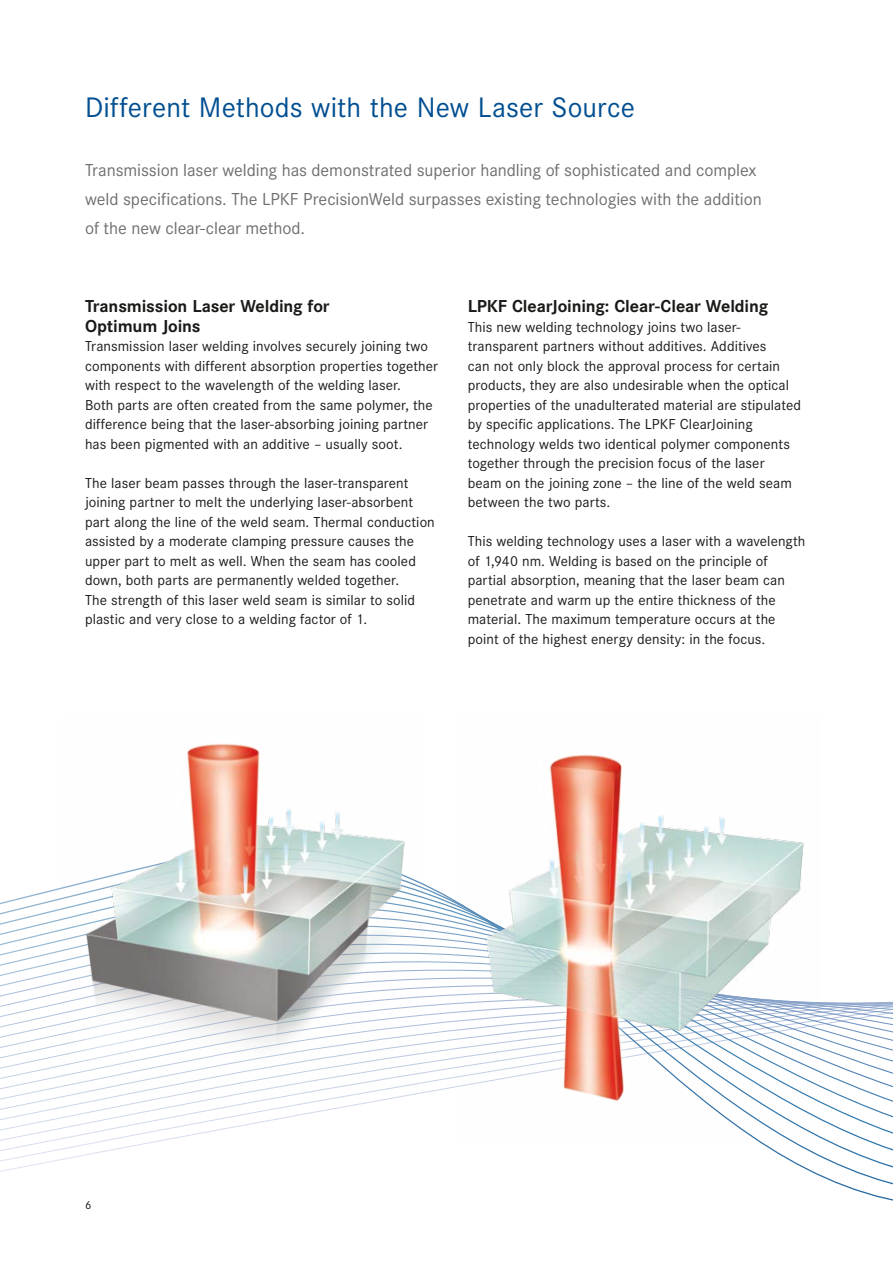
<style>
.page{position:relative;width:893px;height:1263px;background:#fff}
.page>*{position:absolute;margin:0;border:0;box-sizing:border-box;transform-origin:0 0}
.t1{font:29.25px "Corporate S";letter-spacing:.005em;color:#004e91}
.t2{font:18px/29.2px "Corporate S";letter-spacing:-.005em;color:#6f6f6e}
.t3{font:700 18px/19.5px "Corporate S";letter-spacing:-.01em;color:#1a1a18}
.t4{font:15px/19.5px "Corporate S";letter-spacing:.005em;color:#1a1a18}
.t5{font:12px "Corporate S";color:#1a1a18}
</style>
<div class="page">
<svg style="left:0;top:882px;width:893px;height:319px"></svg>
<img style="left:62px;top:743px;width:358px;height:351px">
<img style="left:458px;top:754px;width:361px;height:388px">
<h1 class="t1" style="left:85px;top:91px;width:551px">Different Methods with the New Laser Source</h1>
<p class="t2" style="left:85px;top:155px;width:678px">Transmission laser welding has demonstrated superior handling of sophisticated and complex weld specifications. The LPKF PrecisionWeld surpasses existing technologies with the addition of the new clear-clear method.</p>
<p class="t3" style="left:85px;top:297px;width:246px">Transmission Laser Welding for<br>Optimum Joins</p>
<p class="t4" style="left:85px;top:336px;width:354px">Transmission laser welding involves securely joining two components with different absorption properties together with respect to the wavelength of the welding laser.<br>Both parts are often created from the same polymer, the difference being that the laser-absorbing joining partner has been pigmented with an additive – usually soot.</p>
<p class="t4" style="left:85px;top:473px;width:351px">The laser beam passes through the laser-transparent joining partner to melt the underlying laser-absorbent part along the line of the weld seam. Thermal conduction assisted by a moderate clamping pressure causes the upper part to melt as well. When the seam has cooled down, both parts are permanently welded together.<br>The strength of this laser weld seam is similar to solid plastic and very close to a welding factor of 1.</p>
<p class="t3" style="left:468px;top:297px;width:302px">LPKF ClearJoining: Clear-Clear Welding</p>
<p class="t4" style="left:468px;top:317px;width:335px">This new welding technology joins two laser&shy;transparent partners without additives. Additives<br>can not only block the approval process for certain products, they are also undesirable when the optical properties of the unadulterated material are stipulated by specific applications. The LPKF ClearJoining technology welds two identical polymer components together through the precision focus of the laser beam on the joining zone – the line of the weld seam between the two parts.</p>
<p class="t4" style="left:468px;top:531px;width:339px">This welding technology uses a laser with a wavelength of 1,940 nm. Welding is based on the principle of partial absorption, meaning that the laser beam can penetrate and warm up the entire thickness of the material. The maximum temperature occurs at the point of the highest energy density: in the focus.</p>
<p class="t5" style="left:85px;top:1198px;width:8px">6</p>
</div>
